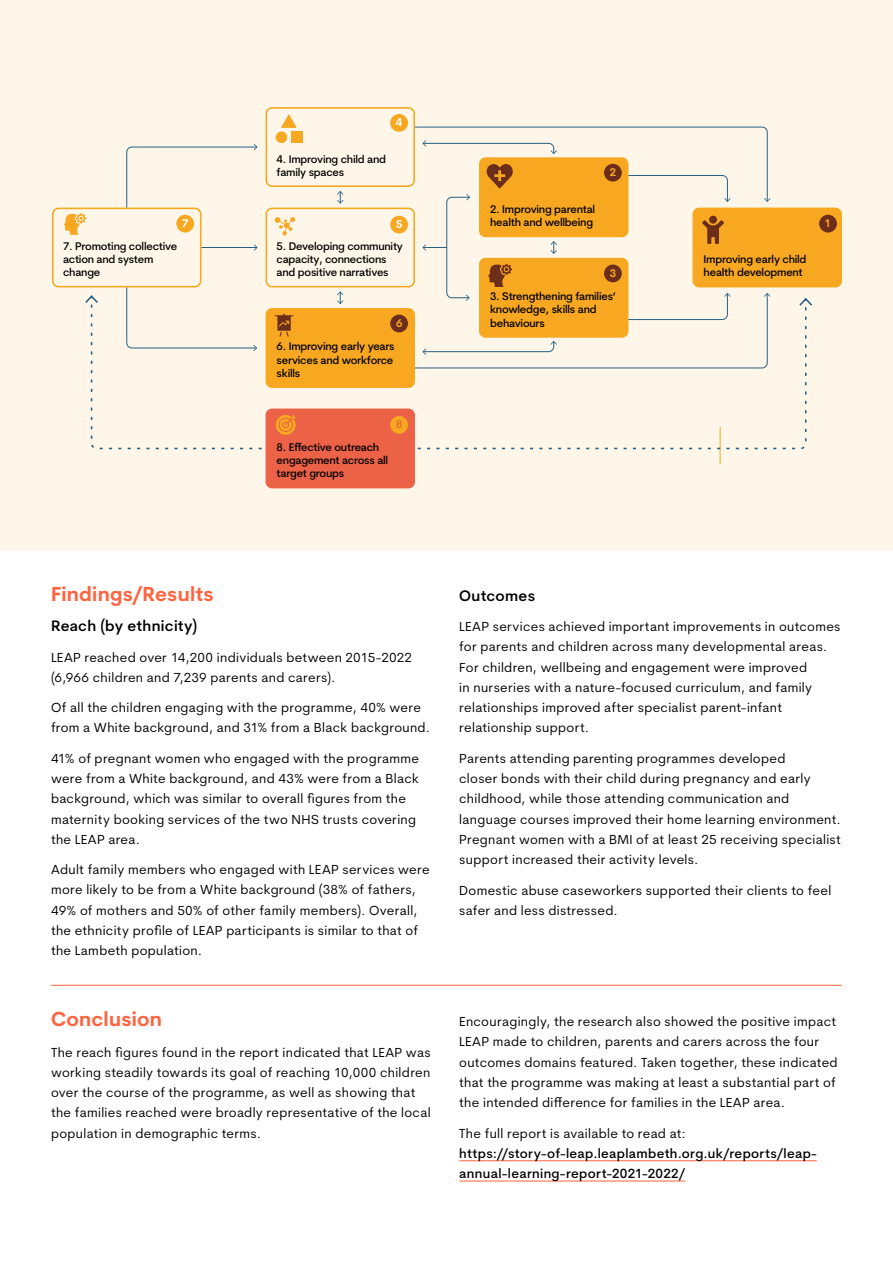
<style>
.page{position:relative;width:893px;height:1263px;background:#fff}
.page>*{position:absolute;margin:0;border:0;box-sizing:border-box;transform-origin:0 0}
.t1{font:700 19.8px "Cerebri Sans";letter-spacing:.01em;color:#ff6440}
.t2{font:600 15px "Cerebri Sans";letter-spacing:.02em;color:#000}
.t3{font:13.2px/20.2px "Cerebri Sans";letter-spacing:.025em;color:#000}
.t4{font:500 13.2px/20.2px "Cerebri Sans";letter-spacing:.025em;color:#000}
.t5{font:500 10.95px/13.2px "Cerebri Sans";letter-spacing:-.02em;color:#000}
.t6{font:700 10.95px "Cerebri Sans";color:#f7a720}
.t7{font:700 10.95px "Cerebri Sans";color:#fff}
.t8{font:700 10.95px "Cerebri Sans";color:#eb6f32}
</style>
<div class="page">
<div style="left:0;top:0;width:893px;height:550px;background:#fef6e8"></div>
<hr style="left:459px;top:1160px;width:358px;height:1px;background:#ff6440">
<hr style="left:459px;top:1181px;width:226px;height:1px;background:#ff6440">
<hr style="left:51px;top:985px;width:791px;height:1px;background:#ff6440">
<hr style="left:720px;top:427px;width:1px;height:37px;background:#f7a720">
<div style="left:692px;top:208px;width:150px;height:79px;background:#f7a720;border-radius:7px"></div>
<svg style="left:90px;top:307px;width:717px;height:143px"></svg>
<svg style="left:799px;top:298px;width:13px;height:8px"></svg>
<div style="left:266px;top:408px;width:149px;height:80px;background:#ec6246;border-radius:7px"></div>
<svg style="left:52px;top:144px;width:206px;height:207px"></svg>
<svg style="left:276px;top:415px;width:20px;height:20px"></svg>
<svg style="left:266px;top:107px;width:504px;height:262px"></svg>
<div style="left:819px;top:215px;width:18px;height:18px;background:#6c2e1b;border-radius:50%"></div>
<div style="left:390px;top:416px;width:18px;height:18px;background:#f7a720;border-radius:50%"></div>
<p class="t7" style="left:182px;top:216px;width:8px">7</p>
<p class="t5" style="left:63px;top:239px;width:116px">7. Promoting collective action and system change</p>
<p class="t7" style="left:396px;top:116px;width:8px">4</p>
<p class="t5" style="left:277px;top:152px;width:111px">4. Improving child and family spaces</p>
<p class="t7" style="left:396px;top:217px;width:8px">5</p>
<p class="t5" style="left:277px;top:239px;width:128px">5. Developing community capacity, connections and positive narratives</p>
<p class="t6" style="left:396px;top:316px;width:8px">6</p>
<p class="t5" style="left:277px;top:340px;width:120px;text-align:justify">6. Improving early years services and workforce skills</p>
<p class="t5" style="left:277px;top:440px;width:113px">8. E-ective outreach engagement across all target groups</p>
<p class="t8" style="left:396px;top:418px;width:8px">8</p>
<p class="t5" style="left:490px;top:202px;width:107px">2. Improving parental health and wellbeing</p>
<p class="t6" style="left:610px;top:165px;width:8px">2</p>
<p class="t6" style="left:610px;top:266px;width:8px">3</p>
<p class="t5" style="left:490px;top:290px;width:127px">3. Strengthening families’ knowledge, skills and behaviours</p>
<p class="t5" style="left:704px;top:253px;width:104px">Improving early child health development</p>
<p class="t6" style="left:824px;top:216px;width:8px">1</p>
<h1 class="t1" style="left:51px;top:581px;width:164px">Findings/Results</h1>
<p class="t2" style="left:51px;top:617px;width:148px">Reach (by ethnicity)</p>
<p class="t3" style="left:51px;top:647px;width:363px">LEAP reached over 14,200 individuals between 2015-2022 (6,966 children and 7,239 parents and carers).</p>
<p class="t3" style="left:51px;top:697px;width:381px">Of all the children engaging with the programme, 40% were from a White background, and 31% from a Black background.</p>
<p class="t3" style="left:51px;top:748px;width:369px">41% of pregnant women who engaged with the programme were from a White background, and 43% were from a Black background, which was similar to overall figures from the maternity booking services of the two NHS trusts covering the LEAP area.</p>
<p class="t3" style="left:51px;top:859px;width:380px">Adult family members who engaged with LEAP services were more likely to be from a White background (38% of fathers, 49% of mothers and 50% of other family members). Overall, the ethnicity profile of LEAP participants is similar to that of the Lambeth population.</p>
<h1 class="t1" style="left:51px;top:1007px;width:112px">Conclusion</h1>
<p class="t3" style="left:51px;top:1042px;width:381px">The reach figures found in the report indicated that LEAP was working steadily towards its goal of reaching 10,000 children over the course of the programme, as well as showing that the families reached were broadly representative of the local population in demographic terms.</p>
<p class="t2" style="left:459px;top:586px;width:77px">Outcomes</p>
<p class="t3" style="left:459px;top:616px;width:383px">LEAP services achieved important improvements in outcomes for parents and children across many developmental areas.<br>For children, wellbeing and engagement were improved<br>in nurseries with a nature-focused curriculum, and family relationships improved after specialist parent-infant relationship support.</p>
<p class="t3" style="left:459px;top:748px;width:383px">Parents attending parenting programmes developed<br>closer bonds with their child during pregnancy and early childhood, while those attending communication and language courses improved their home learning environment.<br>Pregnant women with a BMI of at least 25 receiving specialist support increased their activity levels.</p>
<p class="t3" style="left:459px;top:880px;width:373px">Domestic abuse caseworkers supported their clients to feel safer and less distressed.</p>
<p class="t3" style="left:459px;top:1011px;width:380px">Encouragingly, the research also showed the positive impact LEAP made to children, parents and carers across the four outcomes domains featured. Taken together, these indicated that the programme was making at least a substantial part of the intended difference for families in the LEAP area.</p>
<p class="t3" style="left:459px;top:1123px;width:228px">The full report is available to read at:</p>
<p class="t4" style="left:459px;top:1143px;width:359px">https://story-of-leap.leaplambeth.org.uk/reports/leap&shy;annual-learning-report-2021-2022/</p>
</div>
